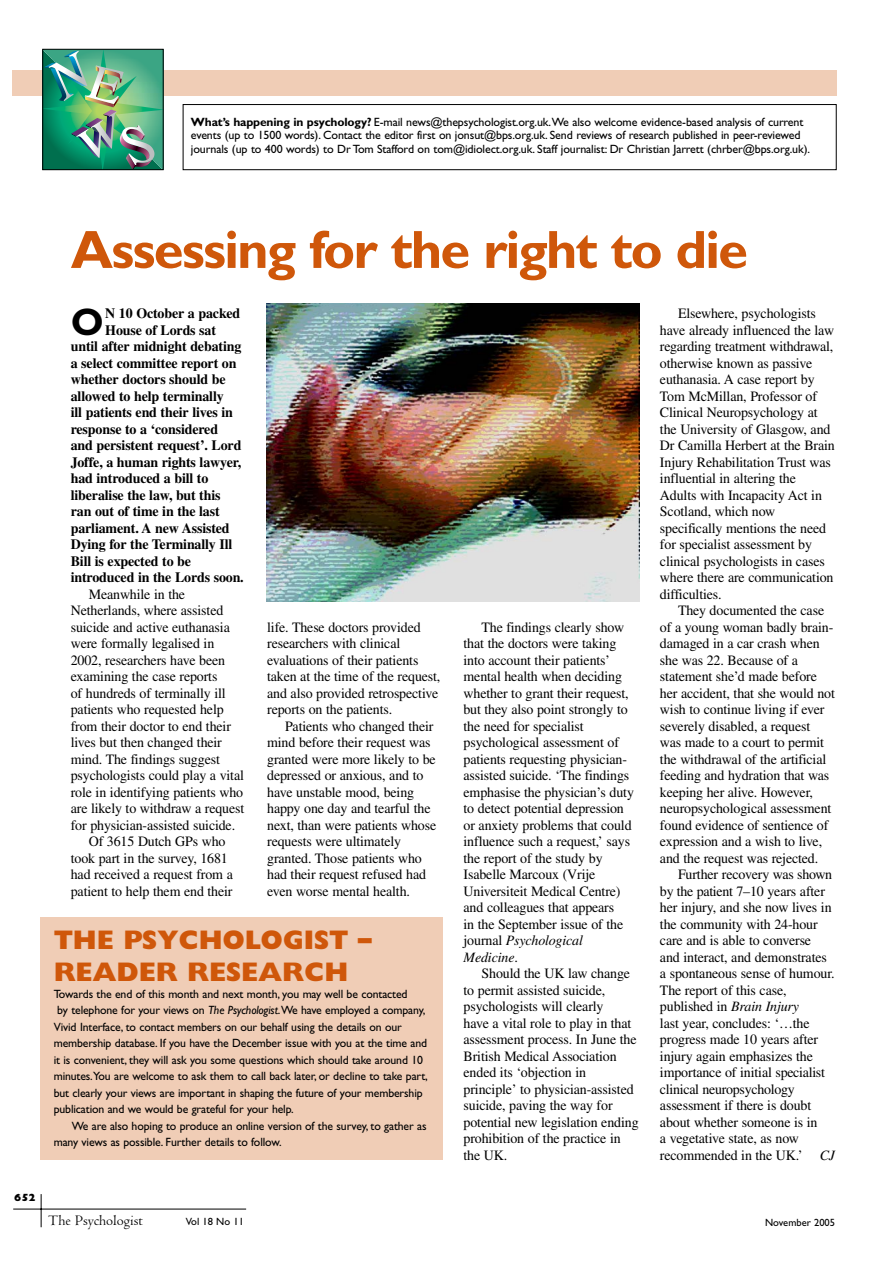
<style>
.page{position:relative;width:893px;height:1263px;background:#fff}
.page>*{position:absolute;margin:0;border:0;box-sizing:border-box;transform-origin:0 0}
.t1{font:700 54px "Gill Sans Std";letter-spacing:-.035em;color:#cf570a}
.t2{font:700 38.4px "Gill Sans Std";color:#000}
.t3{font:800 27px/32.4px "Gill Sans Std";letter-spacing:-.005em;color:#cf570a}
.t4{font:15px "Centaur MT Std";color:#000}
.t5{font:14.25px/16.5px "Times LT Std";letter-spacing:-.01em;color:#000}
.t6{font:700 14.25px "Times LT Std";letter-spacing:-.01em;color:#000}
.t7{font:12px/16.5px "Gill Sans Std";letter-spacing:-.01em;color:#000}
.t8{font:10.5px "Gill Sans Std";color:#000}
.t9{font:800 10.5px "Gill Sans Std";color:#000}
.s1{font-weight:700}
.s2{font-style:italic}
</style>
<div class="page">
<hr style="left:13px;top:1209px;width:233px;height:1px;background:#000">
<hr style="left:41px;top:1194px;width:1px;height:33px;background:#000">
<div style="left:13px;top:70px;width:823px;height:26px;background:#f0cdb6"></div>
<img style="left:44px;top:51px;width:117px;height:117px">
<div style="left:42px;top:49px;width:121px;height:121px;border:1px solid #000"></div>
<div style="left:183px;top:104px;width:653px;height:66px;border:1px solid #000"></div>
<div style="left:40px;top:917px;width:402px;height:243px;background:#f0cdb6"></div>
<img style="left:266px;top:304px;width:373px;height:297px">
<p class="t7" style="left:191px;top:116px;width:620px;line-height:13.5px"><span class="s1">What’s happening in psychology?</span> E-mail news@thepsychologist.org.uk.We also welcome evidence-based analysis of current events (up to 1500 words). Contact the editor first on jonsut@bps.org.uk. Send reviews of research published in peer-reviewed journals (up to 400 words) to Dr Tom Stafford on tom@idiolect.org.uk. Staff journalist: Dr Christian Jarrett (chrber@bps.org.uk).</p>
<h1 class="t1" style="left:71px;top:229px;width:678px">Assessing for the right to die</h1>
<h2 class="t2" style="left:71px;top:307px;width:34px">O</h2>
<p class="t6" style="left:105px;top:308px;width:136px">N 10 October a packed</p>
<p class="t5" style="left:660px;top:306px;width:176px;text-indent:18px">Elsewhere, psychologists have already influenced the law regarding treatment withdrawal, otherwise known as passive euthanasia. A case report by<br>Tom McMillan, Professor of<br>Clinical Neuropsychology at the University of Glasgow, and<br>Dr Camilla Herbert at the Brain<br>Injury Rehabilitation Trust was influential in altering the<br>Adults with Incapacity Act in<br>Scotland, which now specifically mentions the need for specialist assessment by clinical psychologists in cases where there are communication difficulties.</p>
<p class="t5" style="left:660px;top:603px;width:176px;text-indent:18px">They documented the case of a young woman badly brain&shy;damaged in a car crash when she was 22. Because of a statement she’d made before her accident, that she would not wish to continue living if ever severely disabled, a request was made to a court to permit the withdrawal of the artificial feeding and hydration that was keeping her alive. However, neuropsychological assessment found evidence of sentience of expression and a wish to live, and the request was rejected.</p>
<p class="t5" style="left:660px;top:867px;width:177px;text-indent:18px">Further recovery was shown by the patient 7–10 years after her injury, and she now lives in the community with 24-hour care and is able to converse<br>and interact, and demonstrates a spontaneous sense of humour.<br>The report of this case, published in <span class="s2">Brain Injury<br></span>last year, concludes: ‘…the progress made 10 years after injury again emphasizes the importance of initial specialist clinical neuropsychology assessment if there is doubt about whether someone is in<br>a vegetative state, as now recommended in the UK.’ <span class="s2">CJ</span></p>
<p class="t6" style="left:105px;top:324px;width:112px">House of Lords sat</p>
<p class="t6" style="left:71px;top:341px;width:172px">until after midnight debating</p>
<p class="t6" style="left:71px;top:357px;width:167px">a select committee report on</p>
<p class="t6" style="left:71px;top:374px;width:156px">whether doctors should be</p>
<p class="t6" style="left:71px;top:390px;width:154px">allowed to help terminally</p>
<p class="t6" style="left:71px;top:407px;width:164px">ill patients end their lives in</p>
<p class="t6" style="left:71px;top:423px;width:149px">response to a ‘considered</p>
<p class="t6" style="left:71px;top:440px;width:172px">and persistent request’. Lord</p>
<p class="t6" style="left:71px;top:456px;width:172px">Joffe, a human rights lawyer,</p>
<p class="t6" style="left:71px;top:473px;width:139px">had introduced a bill to</p>
<p class="t6" style="left:71px;top:489px;width:151px">liberalise the law, but this</p>
<p class="t6" style="left:71px;top:506px;width:150px">ran out of time in the last</p>
<p class="t6" style="left:71px;top:522px;width:160px">parliament. A new Assisted</p>
<p class="t6" style="left:71px;top:539px;width:163px">Dying for the Terminally Ill</p>
<p class="t6" style="left:71px;top:555px;width:122px">Bill is expected to be</p>
<p class="t6" style="left:71px;top:572px;width:174px">introduced in the Lords soon.</p>
<p class="t5" style="left:89px;top:587px;width:98px">Meanwhile in the</p>
<p class="t5" style="left:71px;top:603px;width:154px">Netherlands, where assisted</p>
<p class="t5" style="left:71px;top:620px;width:161px">suicide and active euthanasia</p>
<p class="t5" style="left:71px;top:636px;width:145px">were formally legalised in</p>
<p class="t5" style="left:71px;top:653px;width:156px">2002, researchers have been</p>
<p class="t5" style="left:71px;top:669px;width:148px">examining the case reports</p>
<p class="t5" style="left:71px;top:686px;width:156px">of hundreds of terminally ill</p>
<p class="t5" style="left:71px;top:702px;width:154px">patients who requested help</p>
<p class="t5" style="left:71px;top:719px;width:162px">from their doctor to end their</p>
<p class="t5" style="left:71px;top:735px;width:153px">lives but then changed their</p>
<p class="t5" style="left:71px;top:752px;width:151px">mind. The findings suggest</p>
<p class="t5" style="left:71px;top:768px;width:175px">psychologists could play a vital</p>
<p class="t5" style="left:71px;top:785px;width:174px">role in identifying patients who</p>
<p class="t5" style="left:71px;top:801px;width:175px">are likely to withdraw a request</p>
<p class="t5" style="left:71px;top:818px;width:166px">for physician-assisted suicide.</p>
<p class="t5" style="left:89px;top:834px;width:138px">Of 3615 Dutch GPs who</p>
<p class="t5" style="left:71px;top:851px;width:159px">took part in the survey, 1681</p>
<p class="t5" style="left:71px;top:867px;width:164px">had received a request from a</p>
<p class="t5" style="left:71px;top:884px;width:163px">patient to help them end their</p>
<p class="t5" style="left:267px;top:620px;width:175px">life. These doctors provided researchers with clinical evaluations of their patients taken at the time of the request, and also provided retrospective reports on the patients.</p>
<p class="t5" style="left:267px;top:719px;width:170px;text-indent:18px">Patients who changed their mind before their request was granted were more likely to be depressed or anxious, and to have unstable mood, being happy one day and tearful the next, than were patients whose requests were ultimately granted. Those patients who had their request refused had even worse mental health.</p>
<p class="t5" style="left:463px;top:620px;width:172px;text-indent:18px">The findings clearly show that the doctors were taking into account their patients’ mental health when deciding whether to grant their request, but they also point strongly to the need for specialist psychological assessment of patients requesting physician&shy;assisted suicide. ‘The findings emphasise the physician’s duty to detect potential depression or anxiety problems that could influence such a request,’ says the report of the study by<br>Isabelle Marcoux (Vrije<br>Universiteit Medical Centre) and colleagues that appears<br>in the September issue of the journal <span class="s2">Psychological<br>Medicine</span>.</p>
<p class="t5" style="left:463px;top:966px;width:176px;text-indent:18px">Should the UK law change to permit assisted suicide, psychologists will clearly<br>have a vital role to play in that assessment process. In June the<br>British Medical Association ended its ‘objection in principle’ to physician-assisted suicide, paving the way for potential new legislation ending prohibition of the practice in the UK.</p>
<h3 class="t3" style="left:54px;top:926px;width:319px">THE PSYCHOLOGIST –<br>READER RESEARCH</h3>
<p class="t7" style="left:54px;top:987px;width:375px">Towards the end of this month and next month, you may well be contacted<br>by telephone for your views on <span class="s2">The Psychologist</span>.We have employed a company, Vivid Interface, to contact members on our behalf using the details on our membership database. If you have the December issue with you at the time and it is convenient, they will ask you some questions which should take around 10 minutes.You are welcome to ask them to call back later, or decline to take part, but clearly your views are important in shaping the future of your membership publication and we would be grateful for your help.</p>
<p class="t7" style="left:54px;top:1119px;width:374px;text-indent:18px">We are also hoping to produce an online version of the survey, to gather as many views as possible. Further details to follow.</p>
<p class="t9" style="left:14px;top:1194px;width:23px">652</p>
<p class="t4" style="left:48px;top:1215px;width:96px">The Psychologist</p>
<p class="t8" style="left:186px;top:1218px;width:60px">Vol 18 No 11</p>
<p class="t8" style="left:765px;top:1218px;width:72px">November 2005</p>
</div>
